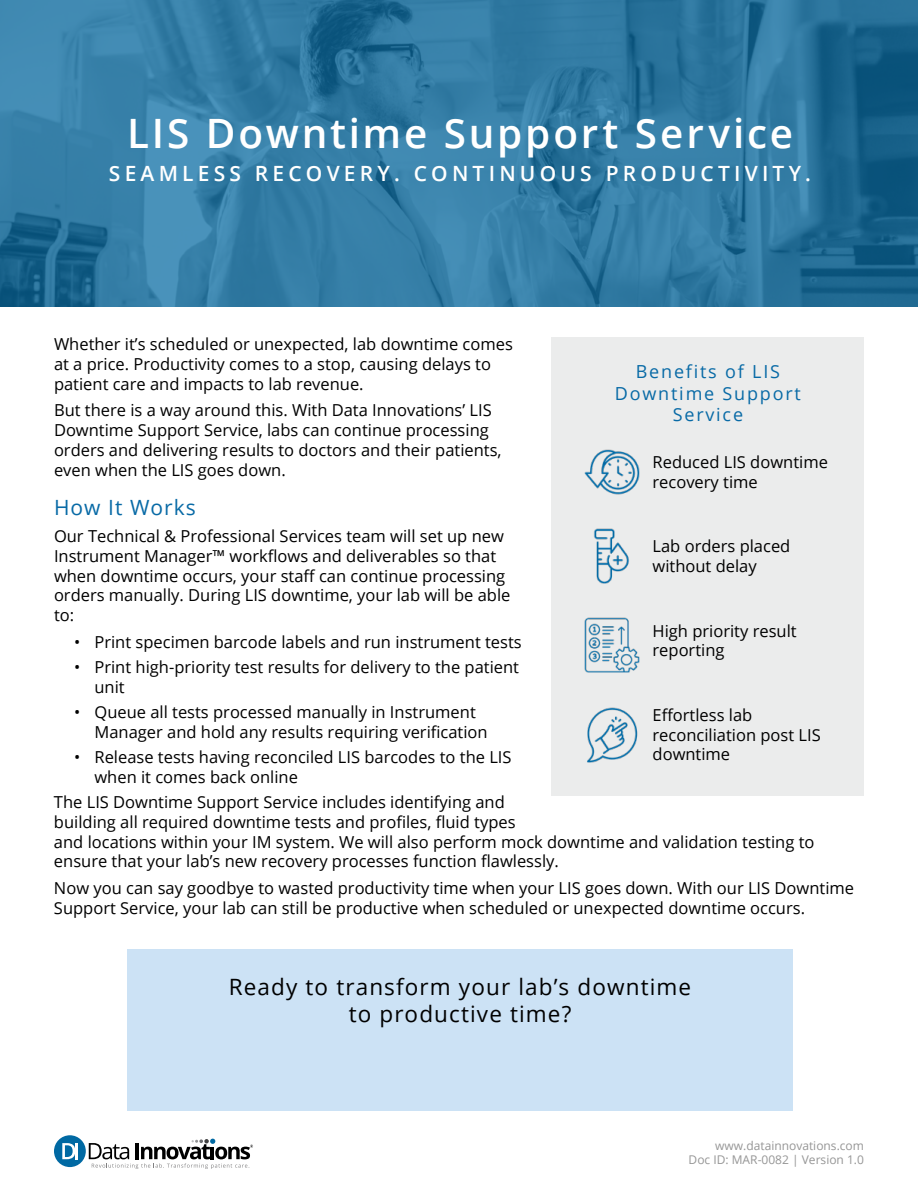
<style>
.page{position:relative;width:918px;height:1188px;background:#fff}
.page>*{position:absolute;margin:0;border:0;box-sizing:border-box;transform-origin:0 0}
.t1{font:600 40.5px "Open Sans";letter-spacing:.065em;color:#fff}
.t2{font:22.5px/27px "Open Sans";letter-spacing:.05em;color:#000;text-align:center}
.t3{font:600 21px "Open Sans";letter-spacing:.2em;color:#fff}
.t4{font:21px "Open Sans";letter-spacing:.05em;color:#086aa6}
.t5{font:18px/21.6px "Open Sans";letter-spacing:.1em;color:#086aa6;text-align:center}
.t6{font:16.5px/19.8px "Open Sans";color:#000}
.t7{font:12px/14.4px "Open Sans";color:#969696;text-align:right}
</style>
<div class="page">
<svg style="left:0;top:0;width:918px;height:307px;background:#2f79a1"></svg>
<div style="left:54px;top:1135px;width:32px;height:32px;background:#0069a3;border-radius:50%"></div>
<svg style="left:62px;top:1143px;width:13px;height:16px"></svg>
<hr style="left:75px;top:1143px;width:3px;height:16px;background:#fff">
<svg style="left:89px;top:1139px;width:164px;height:30px"></svg>
<div style="left:552px;top:338px;width:312px;height:458px;background:#ebecec"></div>
<img style="left:584px;top:449px;width:56px;height:46px">
<img style="left:594px;top:528px;width:35px;height:56px">
<img style="left:584px;top:617px;width:56px;height:56px">
<img style="left:587px;top:707px;width:51px;height:56px">
<div style="left:127px;top:949px;width:666px;height:162px;background:#cce2f5"></div>
<h1 class="t1" style="left:127px;top:106px;width:667px">LIS Downtime Support Service</h1>
<p class="t3" style="left:109px;top:159px;width:704px">SEAMLESS RECOVERY. CONTINUOUS PRODUCTIVITY.</p>
<p class="t6" style="left:54px;top:334px;width:460px">Whether it’s scheduled or unexpected, lab downtime comes at a price. Productivity comes to a stop, causing delays to patient care and impacts to lab revenue.</p>
<p class="t6" style="left:54px;top:400px;width:449px">But there is a way around this. With Data Innovations’ LIS Downtime Support Service, labs can continue processing orders and delivering results to doctors and their patients, even when the LIS goes down.</p>
<p class="t4" style="left:54px;top:493px;width:144px">How It Works</p>
<p class="t6" style="left:54px;top:526px;width:458px">Our Technical &amp; Professional Services team will set up new Instrument Manager™ workflows and deliverables so that when downtime occurs, your staff can continue processing orders manually. During LIS downtime, your lab will be able to:</p>
<p class="t6" style="left:74px;top:631px;width:449px">• Print specimen barcode labels and run instrument tests</p>
<p class="t6" style="left:94px;top:657px;width:426px;text-indent:-20px">• Print high-priority test results for delivery to the patient unit</p>
<p class="t6" style="left:94px;top:702px;width:395px;text-indent:-20px">• Queue all tests processed manually in Instrument<br>Manager and hold any results requiring verification</p>
<p class="t6" style="left:94px;top:747px;width:419px;text-indent:-20px">• Release tests having reconciled LIS barcodes to the LIS when it comes back online</p>
<p class="t6" style="left:54px;top:792px;width:762px">The LIS Downtime Support Service includes identifying and<br>building all required downtime tests and profiles, fluid types<br>and locations within your IM system. We will also perform mock downtime and validation testing to ensure that your lab’s new recovery processes function flawlessly.</p>
<p class="t6" style="left:54px;top:878px;width:802px">Now you can say goodbye to wasted productivity time when your LIS goes down. With our LIS Downtime<br>Support Service, your lab can still be productive when scheduled or unexpected downtime occurs.</p>
<p class="t5" style="left:615px;top:360px;width:188px">Benefits of LIS<br>Downtime Support<br>Service</p>
<p class="t6" style="left:653px;top:452px;width:177px">Reduced LIS downtime recovery time</p>
<p class="t6" style="left:653px;top:536px;width:139px">Lab orders placed without delay</p>
<p class="t6" style="left:653px;top:620px;width:146px">High priority result reporting</p>
<p class="t6" style="left:653px;top:704px;width:170px">Effortless lab reconciliation post LIS downtime</p>
<h2 class="t2" style="left:229px;top:973px;width:464px">Ready to transform your lab’s downtime to productive time?</h2>
<p class="t7" style="left:689px;top:1138px;width:177px">www.datainnovations.com<br>Doc ID: MAR-0082 | Version 1.0</p>
</div>
